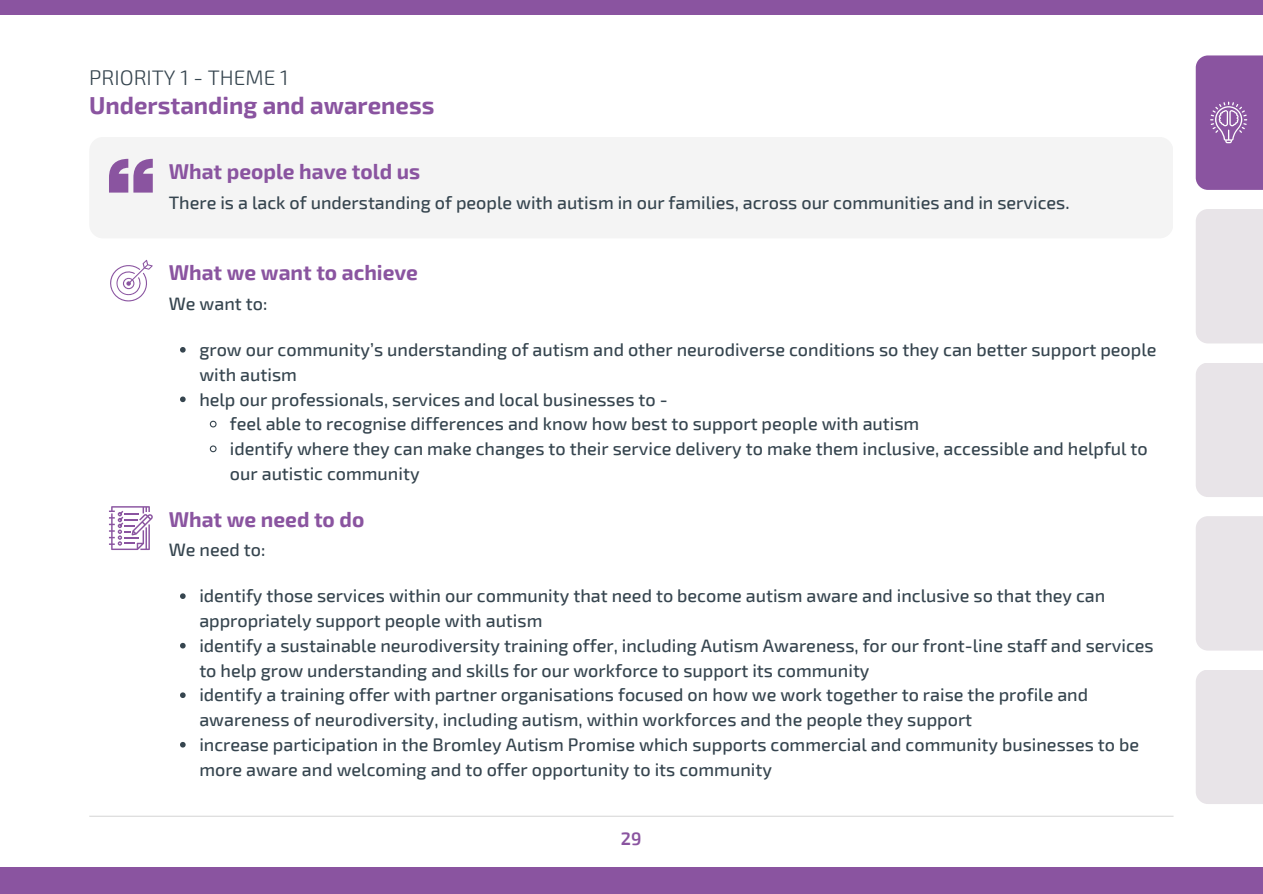
<style>
.page{position:relative;width:1263px;height:894px;background:#fff}
.page>*{position:absolute;margin:0;border:0;box-sizing:border-box;transform-origin:0 0}
.t1{font:700 24px "Exo 2";color:#8a54a0}
.t2{font:700 21px "Exo 2";color:#8a54a0}
.t3{font:300 21px "Exo 2";color:#36454f}
.t4{font:500 18px/24.8px "Exo 2";color:#36454f}
.t5{font:600 18px "Exo 2";color:#8a54a0}
</style>
<div class="page">
<div style="left:0;top:867px;width:1263px;height:26px;background:#8a54a0"></div>
<div style="left:0;top:0;width:1263px;height:15px;background:#8a54a0"></div>
<hr style="left:89px;top:815px;width:1084px;height:1px;background:#d9d9d9">
<div style="left:89px;top:137px;width:1084px;height:101px;background:#f4f4f4;border-radius:14px"></div>
<svg style="left:109px;top:159px;width:44px;height:33px"></svg>
<svg style="left:110px;top:260px;width:43px;height:41px"></svg>
<svg style="left:180px;top:347px;width:6px;height:5px"></svg>
<svg style="left:180px;top:396px;width:6px;height:6px"></svg>
<svg style="left:209px;top:420px;width:8px;height:8px"></svg>
<svg style="left:209px;top:445px;width:8px;height:8px"></svg>
<svg style="left:180px;top:593px;width:6px;height:5px"></svg>
<svg style="left:180px;top:642px;width:6px;height:6px"></svg>
<svg style="left:180px;top:692px;width:6px;height:5px"></svg>
<svg style="left:180px;top:742px;width:6px;height:5px"></svg>
<svg style="left:109px;top:506px;width:44px;height:44px"></svg>
<div style="left:1196px;top:55px;width:67px;height:135px;background:#8a54a0"></div>
<div style="left:1196px;top:209px;width:67px;height:134px;background:#e8e4e8"></div>
<div style="left:1196px;top:362px;width:67px;height:135px;background:#e8e4e8"></div>
<div style="left:1196px;top:516px;width:67px;height:134px;background:#e8e4e8"></div>
<div style="left:1196px;top:669px;width:67px;height:134px;background:#e8e4e8"></div>
<svg style="left:1210px;top:102px;width:37px;height:41px"></svg>
<p class="t3" style="left:89px;top:64px;width:201px">PRIORITY 1 - THEME 1</p>
<p class="t1" style="left:89px;top:90px;width:347px">Understanding and awareness</p>
<p class="t2" style="left:169px;top:158px;width:253px">What people have told us</p>
<p class="t4" style="left:169px;top:189px;width:902px">There is a lack of understanding of people with autism in our families, across our communities and in services.</p>
<p class="t2" style="left:169px;top:259px;width:251px">What we want to achieve</p>
<p class="t4" style="left:169px;top:290px;width:100px">We want to:</p>
<p class="t4" style="left:199px;top:336px;width:959px">grow our community’s understanding of autism and other neurodiverse conditions so they can better support people with autism</p>
<p class="t4" style="left:199px;top:386px;width:470px">help our professionals, services and local businesses to -</p>
<p class="t4" style="left:230px;top:410px;width:691px">feel able to recognise differences and know how best to support people with autism</p>
<p class="t4" style="left:230px;top:435px;width:919px">identify where they can make changes to their service delivery to make them inclusive, accessible and helpful to our autistic community</p>
<p class="t2" style="left:169px;top:505px;width:197px">What we need to do</p>
<p class="t4" style="left:169px;top:536px;width:98px">We need to:</p>
<p class="t4" style="left:199px;top:582px;width:907px">identify those services within our community that need to become autism aware and inclusive so that they can appropriately support people with autism</p>
<p class="t4" style="left:199px;top:632px;width:956px">identify a sustainable neurodiversity training offer, including Autism Awareness, for our front-line staff and services to help grow understanding and skills for our workforce to support its community</p>
<p class="t4" style="left:199px;top:681px;width:890px">identify a training offer with partner organisations focused on how we work together to raise the profile and awareness of neurodiversity, including autism, within workforces and the people they support</p>
<p class="t4" style="left:199px;top:731px;width:941px">increase participation in the Bromley Autism Promise which supports commercial and community businesses to be more aware and welcoming and to offer opportunity to its community</p>
<p class="t5" style="left:621px;top:826px;width:22px">29</p>
</div>
